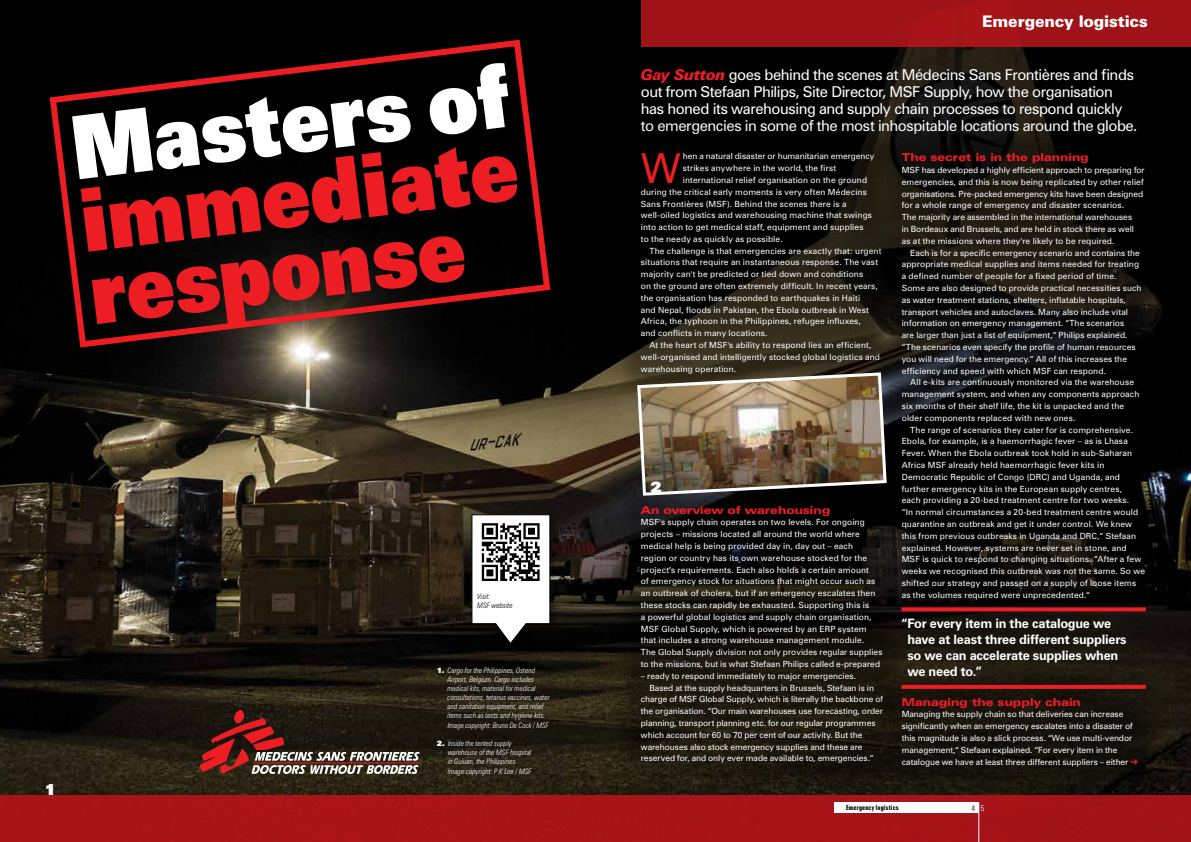
<style>
.page{position:relative;width:1191px;height:842px;background:#fff}
.page>*{position:absolute;margin:0;border:0;box-sizing:border-box;transform-origin:0 0}
.t1{font:900 87.9px/73px "Zurich BT";color:#ed1d24;scale:.9 1}
.t2{font:900 87.9px "Zurich BT";color:#fff;scale:.9 1}
.t3{font:41.3px "Zurich BT";color:#ed1d24}
.t4{font:900 16px "Zurich BT";letter-spacing:-.01em;color:#fff}
.t5{font:900 15.7px "Zurich BT";color:#fff}
.t6{font:15px/17px "Zurich BT";letter-spacing:-.03em;color:#fff}
.t7{font:700 13px/16px "Zurich BT";letter-spacing:-.02em;color:#fff}
.t8{font:900 expanded 11px "Zurich BT";letter-spacing:.005em;color:#ed1d24}
.t9{font:8.5px/11.8px "Zurich BT";letter-spacing:.015em;color:#fff}
.t10{font:8.5px/11.8px "Zurich BT";letter-spacing:-.005em;color:#fff}
.t11{font:300 condensed 8px "Zurich BT";color:#000}
.t12{font:italic 300 condensed 7.5px/9px "Zurich BT";letter-spacing:.005em;color:#fff}
.t13{font:italic 300 condensed 7.5px/9px "Zurich BT";letter-spacing:.005em;color:#000}
.t14{font:700 extra-condensed 7px "Zurich BT";letter-spacing:.025em;color:#000}
.s1{font-weight:900;font-style:normal;font-stretch:normal}
.s2{font-weight:900;font-style:italic;color:#ed1d24}
.s3{color:#ed1d24}
.s4{color:#fff}
</style>
<div class="page">
<img style="left:0;top:0;width:1191px;height:795px">
<div style="left:0;top:795px;width:1191px;height:47px;background:#a71418"></div>
<div style="left:641px;top:0;width:550px;height:47px;background:#9e1318"></div>
<div style="left:609px;top:120px;width:306px;height:675px;background:#000;opacity:.38"></div>
<div style="left:869px;top:121px;width:307px;height:677px;background:#000;opacity:.38"></div>
<svg style="left:200px;top:710px;width:220px;height:64px;background:#53352d"></svg>
<svg style="left:46px;top:36px;width:508px;height:315px;background:#130706"></svg>
<svg style="left:901px;top:607px;width:244px;height:4px"></svg>
<svg style="left:901px;top:685px;width:244px;height:4px"></svg>
<hr style="left:978px;top:802px;width:1px;height:40px;background:#fff">
<div style="left:834px;top:802px;width:144px;height:11px;background:#fff"></div>
<div style="left:472px;top:515px;width:89px;height:139px;background:#000;opacity:.3"></div>
<svg style="left:471px;top:514px;width:79px;height:130px"></svg>
<img style="left:635px;top:371px;width:253px;height:126px">
<h1 class="t2" style="left:64px;top:96px;width:494px;rotate:-7deg">Masters of</h1>
<h1 class="t1" style="left:75px;top:185px;width:492px;rotate:-7deg">immediate response</h1>
<h3 class="t5" style="left:45px;top:780px;width:13px">1</h3>
<p class="t13" style="left:477px;top:591px;width:37px">Visit:<br>MSF website</p>
<p class="t12" style="left:447px;top:665px;width:104px;text-indent:-11px"><span class="s1">1.</span> Cargo for the Philippines, Ostend Airport, Belgium. Cargo includes medical kits, material for medical consultations, tetanus vaccines, water and sanitation equipment, and relief items such as tents and hygiene kits.</p>
<p class="t12" style="left:448px;top:721px;width:103px">Image copyright: Bruno De Cock / MSF</p>
<p class="t12" style="left:448px;top:738px;width:85px;text-indent:-11px"><span class="s1">2.</span> Inside the tented supply warehouse of the MSF hospital in Guiuan, the Philippines.</p>
<p class="t12" style="left:448px;top:767px;width:85px">Image copyright: P K Lee / MSF</p>
<h3 class="t4" style="left:982px;top:12px;width:167px">Emergency logistics</h3>
<p class="t6" style="left:641px;top:66px;width:498px"><span class="s2">Gay Sutton</span> goes behind the scenes at Médecins Sans Frontières and finds out from Stefaan Philips, Site Director, MSF Supply, how the organisation has honed its warehousing and supply chain processes to respond quickly to emergencies in some of the most inhospitable locations around the globe.</p>
<h2 class="t3" style="left:641px;top:143px;width:42px">W</h2>
<p class="t10" style="left:683px;top:150px;width:193px">hen a natural disaster or humanitarian emergency</p>
<p class="t8" style="left:901px;top:151px;width:189px">The secret is in the planning</p>
<p class="t9" style="left:901px;top:164px;width:244px">MSF has developed a highly efficient approach to preparing for emergencies, and this is now being replicated by other relief organisations. Pre-packed emergency kits have been designed for a whole range of emergency and disaster scenarios.<br>The majority are assembled in the international warehouses<br>in Bordeaux and Brussels, and are held in stock there as well as at the missions where they're likely to be required.</p>
<p class="t9" style="left:901px;top:247px;width:241px;text-indent:8px">Each is for a specific emergency scenario and contains the appropriate medical supplies and items needed for treating a defined number of people for a fixed period of time.<br>Some are also designed to provide practical necessities such as water treatment stations, shelters, inflatable hospitals, transport vehicles and autoclaves. Many also include vital information on emergency management. “The scenarios<br>are larger than just a list of equipment,“ Philips explained. “The scenarios even specify the profile of human resources you will need for the emergency.“ All of this increases the efficiency and speed with which MSF can respond.</p>
<p class="t9" style="left:901px;top:376px;width:239px;text-indent:8px">All e-kits are continuously monitored via the warehouse management system, and when any components approach six months of their shelf life, the kit is unpacked and the older components replaced with new ones.</p>
<p class="t9" style="left:901px;top:424px;width:245px;text-indent:8px">The range of scenarios they cater for is comprehensive.<br>Ebola, for example, is a haemorrhagic fever – as is Lhasa Fever. When the Ebola outbreak took hold in sub-Saharan Africa MSF already held haemorrhagic fever kits in Democratic Republic of Congo (DRC) and Uganda, and further emergency kits in the European supply centres,<br>each providing a 20-bed treatment centre for two weeks.<br>“In normal circumstances a 20-bed treatment centre would quarantine an outbreak and get it under control. We knew this from previous outbreaks in Uganda and DRC,“ Stefaan explained. However, systems are never set in stone, and MSF is quick to respond to changing situations. “After a few weeks we recognised this outbreak was not the same. So we shifted our strategy and passed on a supply of loose items as the volumes required were unprecedented.“</p>
<p class="t9" style="left:683px;top:162px;width:155px">strikes anywhere in the world, the first</p>
<p class="t9" style="left:683px;top:174px;width:186px">international relief organisation on the ground</p>
<p class="t9" style="left:641px;top:186px;width:227px">during the critical early moments is very often Médecins</p>
<p class="t9" style="left:641px;top:197px;width:207px">Sans Frontières (MSF). Behind the scenes there is a</p>
<p class="t9" style="left:641px;top:209px;width:233px">well-oiled logistics and warehousing machine that swings</p>
<p class="t9" style="left:641px;top:221px;width:224px">into action to get medical staff, equipment and supplies</p>
<p class="t9" style="left:641px;top:233px;width:143px">to the needy as quickly as possible.</p>
<p class="t9" style="left:649px;top:245px;width:234px">The challenge is that emergencies are exactly that: urgent</p>
<p class="t9" style="left:641px;top:256px;width:239px">situations that require an instantaneous response. The vast</p>
<p class="t9" style="left:641px;top:268px;width:224px">majority can't be predicted or tied down and conditions</p>
<p class="t9" style="left:641px;top:280px;width:238px">on the ground are often extremely difficult. In recent years,</p>
<p class="t9" style="left:641px;top:292px;width:221px">the organisation has responded to earthquakes in Haiti</p>
<p class="t9" style="left:641px;top:304px;width:230px">and Nepal, floods in Pakistan, the Ebola outbreak in West</p>
<p class="t9" style="left:641px;top:315px;width:221px">Africa, the typhoon in the Philippines, refugee influxes,</p>
<p class="t9" style="left:641px;top:327px;width:128px">and conflicts in many locations.</p>
<p class="t9" style="left:649px;top:339px;width:224px">At the heart of MSF's ability to respond lies an efficient,</p>
<p class="t9" style="left:641px;top:351px;width:241px">well-organised and intelligently stocked global logistics and</p>
<p class="t9" style="left:641px;top:363px;width:97px">warehousing operation.</p>
<p class="t8" style="left:641px;top:503px;width:191px">An overview of warehousing</p>
<p class="t9" style="left:641px;top:516px;width:243px">MSF's supply chain operates on two levels. For ongoing projects – missions located all around the world where medical help is being provided day in, day out – each<br>region or country has its own warehouse stocked for the project's requirements. Each also holds a certain amount<br>of emergency stock for situations that might occur such as an outbreak of cholera, but if an emergency escalates then these stocks can rapidly be exhausted. Supporting this is<br>a powerful global logistics and supply chain organisation, MSF Global Supply, which is powered by an ERP system that includes a strong warehouse management module.<br>The Global Supply division not only provides regular supplies to the missions, but is what Stefaan Philips called e-prepared</p>
<p class="t9" style="left:641px;top:670px;width:217px">– ready to respond immediately to major emergencies.</p>
<p class="t9" style="left:649px;top:681px;width:226px">Based at the supply headquarters in Brussels, Stefaan is in</p>
<p class="t10" style="left:641px;top:693px;width:244px">charge of MSF Global Supply, which is literally the backbone of</p>
<p class="t10" style="left:641px;top:705px;width:244px">the organisation. “Our main warehouses use forecasting, order</p>
<p class="t10" style="left:641px;top:717px;width:236px">planning, transport planning etc. for our regular programmes</p>
<p class="t9" style="left:641px;top:729px;width:223px">which account for 60 to 70 per cent of our activity. But the</p>
<p class="t10" style="left:641px;top:740px;width:223px">warehouses also stock emergency supplies and these are</p>
<p class="t10" style="left:641px;top:752px;width:234px">reserved for, and only ever made available to, emergencies.“</p>
<h3 class="t7" style="left:907px;top:616px;width:221px;text-indent:-6px">“For every item in the catalogue we have at least three different suppliers so we can accelerate supplies when we need to.”</h3>
<p class="t8" style="left:901px;top:695px;width:181px">Managing the supply chain</p>
<p class="t10" style="left:901px;top:708px;width:238px">Managing the supply chain so that deliveries can increase significantly when an emergency escalates into a disaster of this magnitude is also a slick process. “We use multi-vendor management,“ Stefaan explained. “For every item in the catalogue we have at least three different suppliers – either <span class="s3">➔</span></p>
<p class="t14" style="left:846px;top:804px;width:54px">Emergency logistics</p>
<p class="t11" style="left:971px;top:803px;width:15px">4 <span class="s4">5</span></p>
</div>
